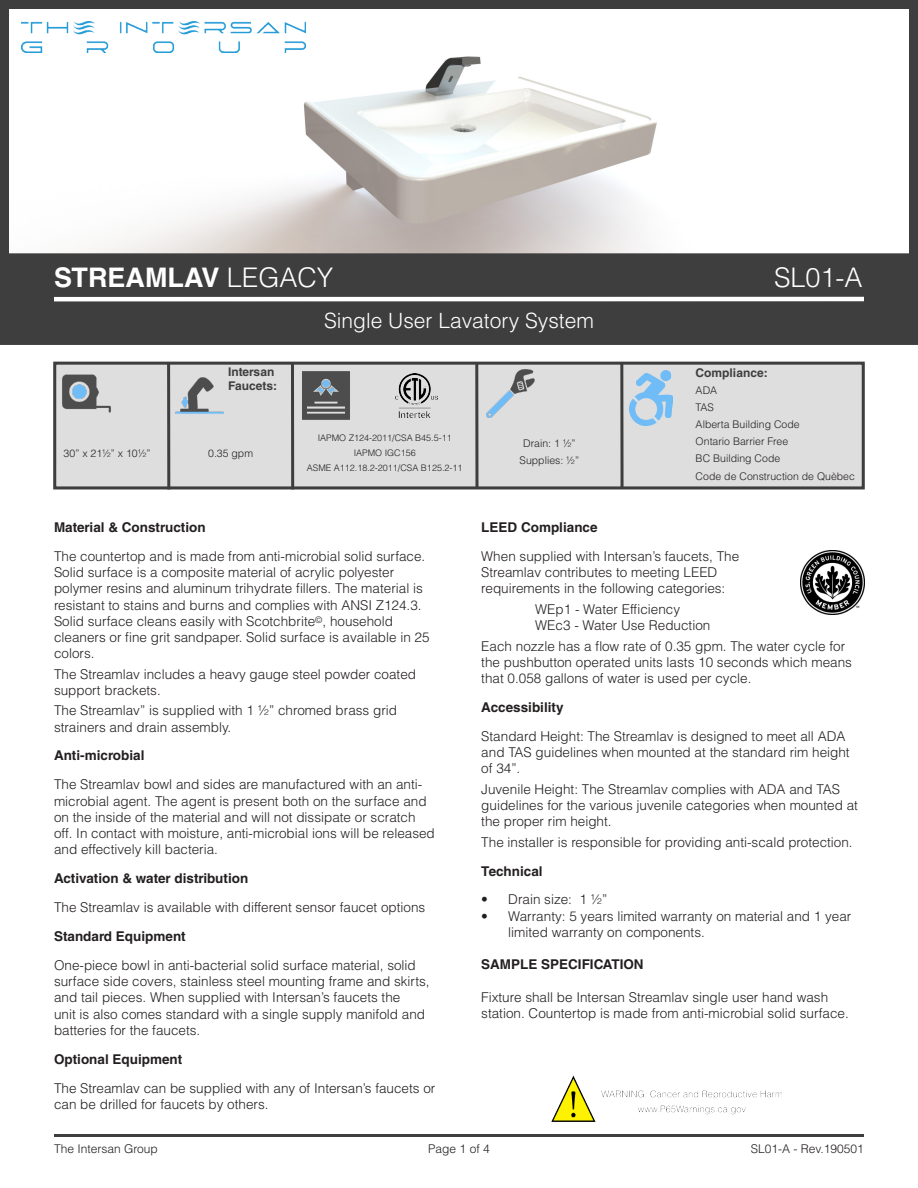
<style>
.page{position:relative;width:918px;height:1188px;background:#fff}
.page>*{position:absolute;margin:0;border:0;box-sizing:border-box;transform-origin:0 0}
.t1{font:700 27px "Helvetica LT Std";color:#fff}
.t2{font:300 27px "Helvetica LT Std";color:#fff}
.t3{font:300 21px "Helvetica LT Std";color:#fff}
.t4{font:300 13.5px/16.2px "Helvetica LT Std";color:#231f20}
.t5{font:700 13.5px "Helvetica LT Std";color:#231f20}
.t6{font:300 12px "Helvetica LT Std";color:#231f20}
.t7{font:700 12px "Helvetica LT Std";color:#3e3e3f}
.t8{font:300 10.5px "Helvetica LT Std";color:#231f20}
.t9{font:300 9px "Helvetica LT Std";color:#231f20}
.s1{font-weight:300}
</style>
<div class="page">
<img style="left:23px;top:21px;width:634px;height:231px">
<div style="left:0;top:0;width:918px;height:262px;border:9px solid #3e3e3f"></div>
<div style="left:0;top:256px;width:918px;height:89px;background:#3e3e3f"></div>
<hr style="left:54px;top:297px;width:810px;height:4px;background:#fff">
<hr style="left:54px;top:1134px;width:810px;height:3px;background:#3e3e3f">
<img style="left:21px;top:21px;width:284px;height:31px">
<div style="left:53px;top:362px;width:812px;height:127px;background:#dedede"></div>
<img style="left:800px;top:550px;width:64px;height:64px">
<div style="left:53px;top:362px;width:812px;height:127px;border:3px solid #3e3e3f"></div>
<svg style="left:620px;top:362px;width:4px;height:126px"></svg>
<hr style="left:167px;top:364px;width:3px;height:125px;background:#3e3e3f">
<hr style="left:291px;top:364px;width:3px;height:125px;background:#3e3e3f">
<hr style="left:475px;top:362px;width:3px;height:126px;background:#3e3e3f">
<img style="left:630px;top:371px;width:43px;height:55px">
<img style="left:55px;top:362px;width:64px;height:64px">
<img style="left:167px;top:364px;width:64px;height:63px">
<img style="left:479px;top:362px;width:63px;height:56px">
<img style="left:294px;top:364px;width:64px;height:63px">
<img style="left:395px;top:373px;width:43px;height:45px">
<img style="left:551px;top:1076px;width:230px;height:45px">
<h1 class="t1" style="left:54px;top:261px;width:281px">STREAMLAV <span class="s1">LEGACY</span></h1>
<h1 class="t2" style="left:774px;top:261px;width:90px">SL01-A</h1>
<h2 class="t3" style="left:324px;top:308px;width:271px">Single User Lavatory System</h2>
<p class="t7" style="left:228px;top:364px;width:48px">Intersan</p>
<p class="t7" style="left:228px;top:379px;width:51px">Faucets:</p>
<p class="t8" style="left:64px;top:446px;width:88px">30” x 211/2” x 101/2”</p>
<p class="t8" style="left:208px;top:446px;width:46px">0.35 gpm</p>
<p class="t9" style="left:318px;top:432px;width:136px">IAPMO Z124-2011/CSA B45.5-11</p>
<p class="t9" style="left:354px;top:447px;width:64px">IAPMO IGC156</p>
<p class="t9" style="left:307px;top:462px;width:157px">ASME A112.18.2-2011/CSA B125.2-11</p>
<p class="t8" style="left:523px;top:437px;width:54px">Drain: 1 1/2”</p>
<p class="t8" style="left:520px;top:454px;width:61px">Supplies: 1/2”</p>
<p class="t7" style="left:696px;top:366px;width:74px">Compliance:</p>
<p class="t8" style="left:696px;top:384px;width:23px">ADA</p>
<p class="t8" style="left:696px;top:401px;width:20px">TAS</p>
<p class="t8" style="left:696px;top:418px;width:106px">Alberta Building Code</p>
<p class="t8" style="left:696px;top:434px;width:94px">Ontario Barrier Free</p>
<p class="t8" style="left:696px;top:451px;width:86px">BC Building Code</p>
<p class="t8" style="left:696px;top:470px;width:161px">Code de Construction de Quèbec</p>
<p class="t5" style="left:54px;top:519px;width:153px">Material &amp; Construction</p>
<p class="t4" style="left:54px;top:548px;width:377px">The countertop and is made from anti-microbial solid surface.<br>Solid surface is a composite material of acrylic polyester polymer resins and aluminum trihydrate fillers. The material is resistant to stains and burns and complies with ANSI Z124.3.<br>Solid surface cleans easily with Scotchbrite<sup>©</sup>, household cleaners or fine grit sandpaper. Solid surface is available in 25 colors.</p>
<p class="t4" style="left:54px;top:666px;width:364px">The Streamlav includes a heavy gauge steel powder coated support brackets.</p>
<p class="t4" style="left:54px;top:702px;width:345px">The Streamlav” is supplied with 1 ½” chromed brass grid strainers and drain assembly.</p>
<p class="t5" style="left:54px;top:748px;width:92px">Anti-microbial</p>
<p class="t4" style="left:54px;top:776px;width:382px">The Streamlav bowl and sides are manufactured with an anti&shy;microbial agent. The agent is present both on the surface and on the inside of the material and will not dissipate or scratch off. In contact with moisture, anti-microbial ions will be released and effectively kill bacteria.</p>
<p class="t5" style="left:54px;top:870px;width:196px">Activation &amp; water distribution</p>
<p class="t4" style="left:54px;top:899px;width:373px">The Streamlav is available with different sensor faucet options</p>
<p class="t5" style="left:54px;top:928px;width:133px">Standard Equipment</p>
<p class="t4" style="left:54px;top:957px;width:377px">One-piece bowl in anti-bacterial solid surface material, solid surface side covers, stainless steel mounting frame and skirts, and tail pieces. When supplied with Intersan’s faucets the<br>unit is also comes standard with a single supply manifold and batteries for the faucets.</p>
<p class="t5" style="left:54px;top:1051px;width:130px">Optional Equipment</p>
<p class="t4" style="left:54px;top:1080px;width:383px">The Streamlav can be supplied with any of Intersan’s faucets or can be drilled for faucets by others.</p>
<p class="t5" style="left:481px;top:519px;width:118px">LEED Compliance</p>
<p class="t4" style="left:481px;top:548px;width:259px">When supplied with Intersan’s faucets, The<br>Streamlav contributes to meeting LEED requirements in the following categories:</p>
<p class="t4" style="left:535px;top:601px;width:146px">WEp1 - Water Efficiency</p>
<p class="t4" style="left:535px;top:617px;width:177px">WEc3 - Water Use Reduction</p>
<p class="t4" style="left:481px;top:638px;width:372px">Each nozzle has a flow rate of 0.35 gpm. The water cycle for the pushbutton operated units lasts 10 seconds which means that 0.058 gallons of water is used per cycle.</p>
<p class="t5" style="left:481px;top:699px;width:84px">Accessibility</p>
<p class="t4" style="left:481px;top:728px;width:370px">Standard Height: The Streamlav is designed to meet all ADA and TAS guidelines when mounted at the standard rim height of 34”.</p>
<p class="t4" style="left:481px;top:781px;width:378px">Juvenile Height: The Streamlav complies with ADA and TAS guidelines for the various juvenile categories when mounted at the proper rim height.</p>
<p class="t4" style="left:481px;top:834px;width:373px">The installer is responsible for providing anti-scald protection.</p>
<p class="t5" style="left:481px;top:863px;width:63px">Technical</p>
<p class="t4" style="left:481px;top:891px;width:128px">• Drain size: 1 ½”</p>
<p class="t4" style="left:508px;top:908px;width:345px;text-indent:-27px">• Warranty: 5 years limited warranty on material and 1 year limited warranty on components.</p>
<p class="t5" style="left:481px;top:956px;width:164px">SAMPLE SPECIFICATION</p>
<p class="t4" style="left:481px;top:989px;width:369px">Fixture shall be Intersan Streamlav single user hand wash station. Countertop is made from anti-microbial solid surface.</p>
<p class="t6" style="left:54px;top:1141px;width:105px">The Intersan Group</p>
<p class="t6" style="left:428px;top:1141px;width:63px">Page 1 of 4</p>
<p class="t6" style="left:751px;top:1141px;width:115px">SL01-A - Rev.190501</p>
</div>
